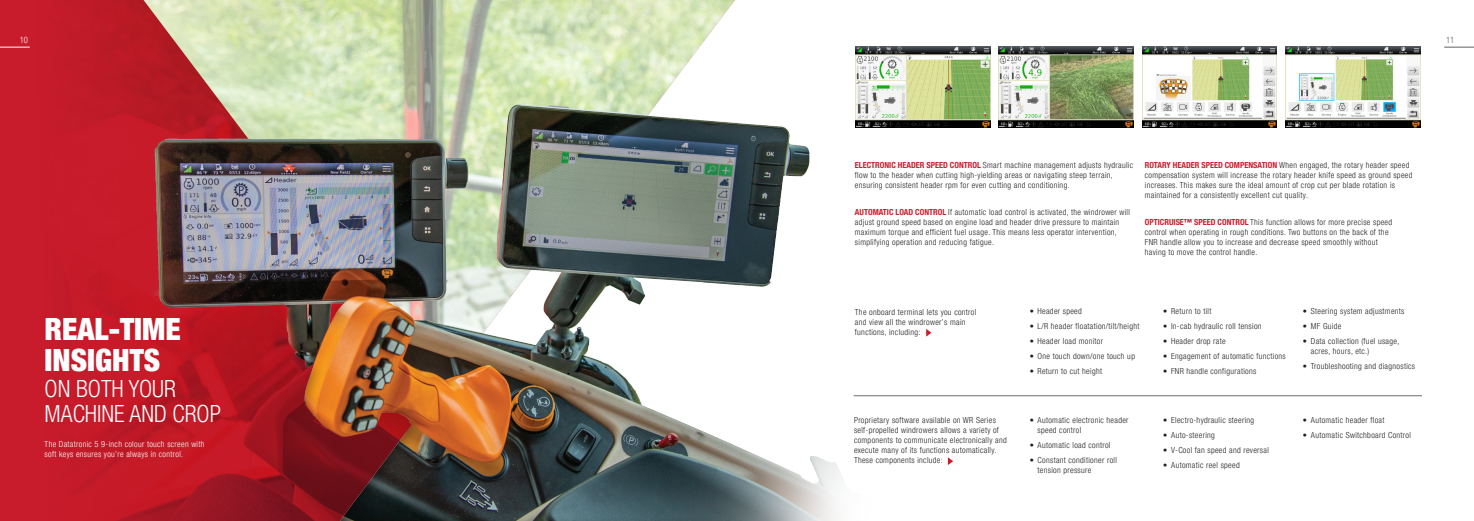
<style>
.page{position:relative;width:1474px;height:521px;background:#fff}
.page>*{position:absolute;margin:0;border:0;box-sizing:border-box;transform-origin:0 0}
._04_Header_BOLD_EXT{font:900 condensed 30.62px/30.6px "Helvetica Neue LT Pro";color:#fff}
._04_Header_BOLD_EXT-2{font:300 condensed 23.62px/24.5px "Helvetica Neue LT Pro";color:#fff}
.t1{font:300 condensed 8.75px "Helvetica Neue LT Pro";color:#fff}
.t2{font:300 condensed 8.75px "Helvetica Neue LT Pro";color:#5f5f62}
.t3{font:300 condensed 8.31px/10px "Helvetica Neue LT Pro";letter-spacing:.04em;color:#231f20}
.t4{font:300 condensed 8.31px/10px "Helvetica Neue LT Pro";letter-spacing:.04em;color:#fff}
.s1{font-weight:700;color:#c81c2c}
</style>
<div class="page">
<svg style="left:0;top:0;width:150px;height:521px;background:#c41a29"></svg>
<div style="left:150px;top:0;width:768px;height:521px;background:#231f20;opacity:.41"></div>
<img style="left:855px;top:46px;width:135px;height:81px">
<img style="left:998px;top:46px;width:135px;height:81px">
<img style="left:1142px;top:46px;width:134px;height:81px">
<img style="left:1285px;top:46px;width:135px;height:81px">
<svg style="left:926px;top:329px;width:5px;height:8px"></svg>
<svg style="left:947px;top:457px;width:6px;height:8px"></svg>
<hr style="left:852px;top:394px;width:570px;height:3px;background:#231f20;opacity:.41">
<svg style="left:1444px;top:47px;width:29px;height:1px"></svg>
<hr style="left:0;top:47px;width:30px;height:1px;background:#fff">
<p class="t1" style="left:20px;top:35px;width:10px">10</p>
<p class="t2" style="left:1446px;top:35px;width:9px">11</p>
<p class="_04_Header_BOLD_EXT" style="left:45px;top:314px;width:138px">REAL-TIME<br>INSIGHTS</p>
<p class="_04_Header_BOLD_EXT-2" style="left:45px;top:376px;width:178px">ON BOTH YOUR<br>MACHINE AND CROP</p>
<p class="t4" style="left:45px;top:439px;width:161px">The Datatronic 5 9-inch colour touch screen with soft keys ensures you’re always in control.</p>
<p class="t3" style="left:855px;top:160px;width:280px"><span class="s1">ELECTRONIC HEADER SPEED CONTROL</span> Smart machine management adjusts hydraulic flow to the header when cutting high-yielding areas or navigating steep terrain, ensuring consistent header rpm for even cutting and conditioning.</p>
<p class="t3" style="left:855px;top:207px;width:276px"><span class="s1">AUTOMATIC LOAD CONTROL</span> If automatic load control is activated, the windrower will adjust ground speed based on engine load and header drive pressure to maintain maximum torque and efficient fuel usage. This means less operator intervention, simplifying operation and reducing fatigue.</p>
<p class="t3" style="left:1144px;top:160px;width:269px"><span class="s1">ROTARY HEADER SPEED COMPENSATION</span> When engaged, the rotary header speed compensation system will increase the rotary header knife speed as ground speed increases. This makes sure the ideal amount of crop cut per blade rotation is maintained for a consistently excellent cut quality.</p>
<p class="t3" style="left:1144px;top:217px;width:249px"><span class="s1">OPTICRUISE™ SPEED CONTROL</span> This function allows for more precise speed control when operating in rough conditions. Two buttons on the back of the FNR handle allow you to increase and decrease speed smoothly without having to move the control handle.</p>
<p class="t3" style="left:855px;top:307px;width:123px">The onboard terminal lets you control and view all the windrower’s main functions, including:</p>
<p class="t3" style="left:1163px;top:306px;width:50px">• Return to tilt</p>
<p class="t3" style="left:1029px;top:306px;width:54px">• Header speed</p>
<p class="t3" style="left:1029px;top:321px;width:111px">• L/R header floatation/tilt/height</p>
<p class="t3" style="left:1029px;top:336px;width:75px">• Header load monitor</p>
<p class="t3" style="left:1029px;top:351px;width:107px">• One touch down/one touch up</p>
<p class="t3" style="left:1029px;top:366px;width:74px">• Return to cut height</p>
<p class="t3" style="left:1163px;top:321px;width:100px">• In-cab hydraulic roll tension</p>
<p class="t3" style="left:1163px;top:336px;width:64px">• Header drop rate</p>
<p class="t3" style="left:1163px;top:351px;width:124px">• Engagement of automatic functions</p>
<p class="t3" style="left:1163px;top:366px;width:95px">• FNR handle configurations</p>
<p class="t3" style="left:854px;top:415px;width:154px">Proprietary software available on WR Series self-propelled windrowers allows a variety of components to communicate electronically and execute many of its functions automatically.<br>These components include:</p>
<p class="t3" style="left:1037px;top:415px;width:92px;text-indent:-8px">• Automatic electronic header speed control</p>
<p class="t3" style="left:1029px;top:440px;width:82px">• Automatic load control</p>
<p class="t3" style="left:1037px;top:455px;width:81px;text-indent:-8px">• Constant conditioner roll tension pressure</p>
<p class="t3" style="left:1163px;top:415px;width:92px">• Electro-hydraulic steering</p>
<p class="t3" style="left:1163px;top:430px;width:53px">• Auto-steering</p>
<p class="t3" style="left:1163px;top:445px;width:107px">• V-Cool fan speed and reversal</p>
<p class="t3" style="left:1163px;top:460px;width:78px">• Automatic reel speed</p>
<p class="t3" style="left:1302px;top:306px;width:103px">• Steering system adjustments</p>
<p class="t3" style="left:1302px;top:321px;width:40px">• MF Guide</p>
<p class="t3" style="left:1310px;top:336px;width:90px;text-indent:-8px">• Data collection (fuel usage, acres, hours, etc.)</p>
<p class="t3" style="left:1302px;top:361px;width:114px">• Troubleshooting and diagnostics</p>
<p class="t3" style="left:1302px;top:415px;width:83px">• Automatic header float</p>
<p class="t3" style="left:1302px;top:430px;width:109px">• Automatic Switchboard Control</p>
</div>
